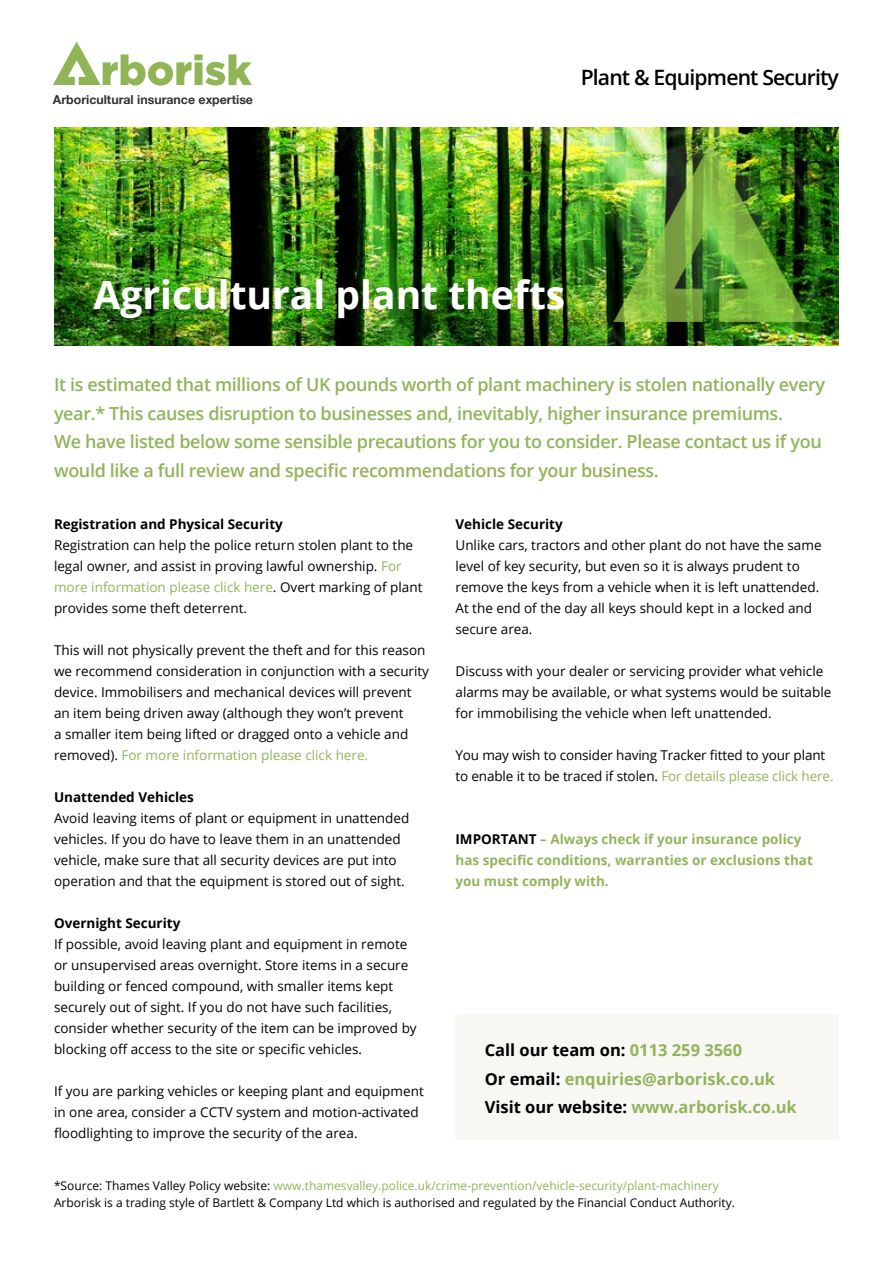
<style>
.page{position:relative;width:893px;height:1263px;background:#fff}
.page>*{position:absolute;margin:0;border:0;box-sizing:border-box;transform-origin:0 0}
.t1{font:700 39px "Open Sans";color:#fff}
.t2{font:600 21.15px "Open Sans";letter-spacing:-.04em;color:#000}
.t3{font:600 18px/28.5px "Open Sans";letter-spacing:-.02em;color:#92b45b}
.t4{font:700 16.5px/28.5px "Open Sans";color:#92b45b}
.t5{font:13.5px/21px "Open Sans";color:#000}
.t6{font:700 13.5px/21px "Open Sans";color:#92b45b}
.t7{font:700 13.5px "Open Sans";color:#000}
.t8{font:700 12.3px "Helvetica Neue";color:#333}
.t9{font:12px/16.5px "Open Sans";color:#000}
.s1{color:#92b45b}
.s2{color:#000}
</style>
<div class="page">
<img style="left:54px;top:128px;width:785px;height:217px">
<div style="left:455px;top:1014px;width:384px;height:126px;background:#f8f7f4"></div>
<svg style="left:53px;top:41px;width:199px;height:45px"></svg>
<img style="left:614px;top:144px;width:195px;height:177px">
<p class="t8" style="left:53px;top:90px;width:202px">Arboricultural insurance expertise</p>
<h2 class="t2" style="left:581px;top:63px;width:260px">Plant &amp; Equipment Security</h2>
<h1 class="t1" style="left:94px;top:267px;width:473px">Agricultural plant thefts</h1>
<p class="t3" style="left:54px;top:370px;width:773px">It is estimated that millions of UK pounds worth of plant machinery is stolen nationally every year.* This causes disruption to businesses and, inevitably, higher insurance premiums.<br>We have listed below some sensible precautions for you to consider. Please contact us if you would like a full review and specific recommendations for your business.</p>
<p class="t7" style="left:54px;top:515px;width:230px">Registration and Physical Security</p>
<p class="t5" style="left:54px;top:534px;width:370px">Registration can help the police return stolen plant to the legal owner, and assist in proving lawful ownership. <span class="s1">For more information please click here</span>. Overt marking of plant provides some theft deterrent.</p>
<p class="t5" style="left:54px;top:639px;width:377px">This will not physically prevent the theft and for this reason we recommend consideration in conjunction with a security device. Immobilisers and mechanical devices will prevent an item being driven away (although they won’t prevent<br>a smaller item being lifted or dragged onto a vehicle and removed). <span class="s1">For more information please click here.</span></p>
<p class="t7" style="left:54px;top:788px;width:141px">Unattended Vehicles</p>
<p class="t5" style="left:54px;top:807px;width:357px">Avoid leaving items of plant or equipment in unattended vehicles. If you do have to leave them in an unattended vehicle, make sure that all security devices are put into operation and that the equipment is stored out of sight.</p>
<p class="t7" style="left:54px;top:914px;width:128px">Overnight Security</p>
<p class="t5" style="left:54px;top:933px;width:364px">If possible, avoid leaving plant and equipment in remote or unsupervised areas overnight. Store items in a secure building or fenced compound, with smaller items kept securely out of sight. If you do not have such facilities, consider whether security of the item can be improved by blocking off access to the site or specific vehicles.</p>
<p class="t5" style="left:54px;top:1080px;width:371px">If you are parking vehicles or keeping plant and equipment in one area, consider a CCTV system and motion-activated floodlighting to improve the security of the area.</p>
<p class="t7" style="left:455px;top:515px;width:109px">Vehicle Security</p>
<p class="t5" style="left:455px;top:534px;width:368px">Unlike cars, tractors and other plant do not have the same level of key security, but even so it is always prudent to remove the keys from a vehicle when it is left unattended.<br>At the end of the day all keys should kept in a locked and secure area.</p>
<p class="t5" style="left:455px;top:660px;width:377px">Discuss with your dealer or servicing provider what vehicle alarms may be available, or what systems would be suitable for immobilising the vehicle when left unattended.</p>
<p class="t5" style="left:455px;top:744px;width:380px">You may wish to consider having Tracker fitted to your plant to enable it to be traced if stolen. <span class="s1">For details please click here.</span></p>
<p class="t6" style="left:455px;top:829px;width:359px"><span class="s2">IMPORTANT</span> – Always check if your insurance policy has specific conditions, warranties or exclusions that you must comply with.</p>
<p class="t4" style="left:485px;top:1036px;width:314px"><span class="s2">Call our team on:</span> 0113 259 3560<br><span class="s2">Or email:</span> enquiries@arborisk.co.uk<br><span class="s2">Visit our website:</span> www.arborisk.co.uk</p>
<p class="t9" style="left:54px;top:1177px;width:682px">*Source: Thames Valley Policy website: <span class="s1">www.thamesvalley.police.uk/crime-prevention/vehicle-security/plant-machinery<br></span>Arborisk is a trading style of Bartlett &amp; Company Ltd which is authorised and regulated by the Financial Conduct Authority.</p>
</div>
